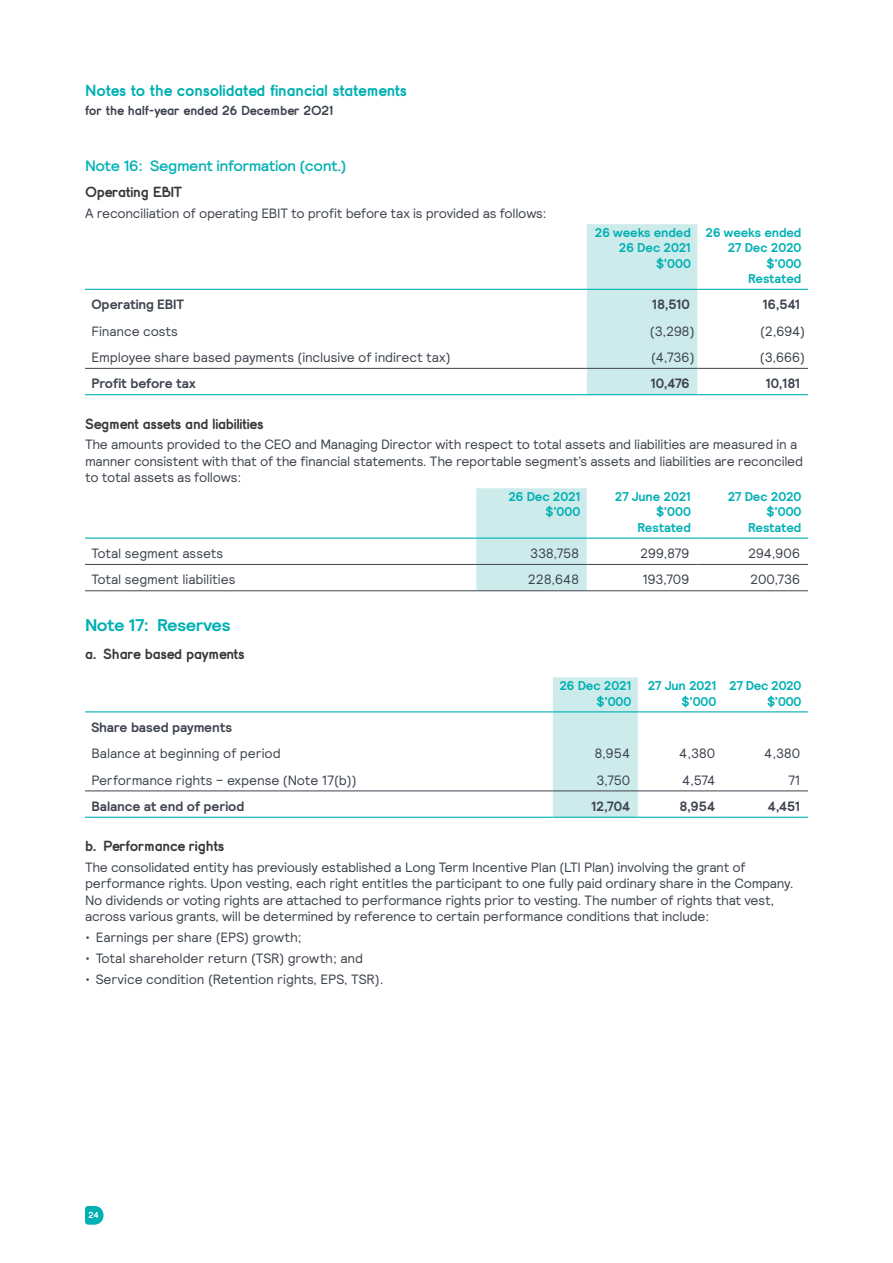
<style>
.page{position:relative;width:893px;height:1263px;background:#fff}
.page>*{position:absolute;margin:0;border:0;box-sizing:border-box;transform-origin:0 0}
.t1{font:700 16.95px "Relative";letter-spacing:-.025em;color:#00b0b3;scale:1.05 1}
.t2{font:16.5px "BB Leroy Bold";letter-spacing:-.005em;color:#00b0b3}
.t3{font:15px "BB Leroy Bold";letter-spacing:-.015em;color:#3a3839}
.t4{font:500 15px "Relative";letter-spacing:-.03em;color:#00b0b3;scale:1.05 1}
.t5{font:13.5px/16.5px "Relative";letter-spacing:-.015em;color:#3e444e}
.t6{font:700 13.5px "Relative";letter-spacing:-.01em;color:#3e444e}
.t7{font:13.5px "BB Leroy Bold";letter-spacing:-.005em;color:#3e444e}
.t8{font:700 12.75px/15.3px "Relative";letter-spacing:-.015em;color:#00b0b3;text-align:right}
.t9{font:9px "BB Leroy Bold";color:#fff}
</style>
<div class="page">
<div style="left:587px;top:224px;width:110px;height:170px;background:#cdebeb"></div>
<hr style="left:85px;top:289px;width:502px;height:1px;background:#00b0b3">
<hr style="left:587px;top:289px;width:110px;height:1px;background:#00b0b3">
<hr style="left:697px;top:289px;width:111px;height:1px;background:#00b0b3">
<hr style="left:85px;top:394px;width:502px;height:1px;background:#00b0b3">
<hr style="left:587px;top:394px;width:110px;height:1px;background:#00b0b3">
<hr style="left:697px;top:394px;width:111px;height:1px;background:#00b0b3">
<hr style="left:85px;top:368px;width:502px;height:1px;background:#3e444e">
<hr style="left:587px;top:368px;width:110px;height:1px;background:#3e444e">
<hr style="left:697px;top:368px;width:111px;height:1px;background:#3e444e">
<div style="left:476px;top:488px;width:111px;height:102px;background:#cdebeb"></div>
<hr style="left:85px;top:537px;width:391px;height:2px;background:#00b0b3">
<hr style="left:476px;top:537px;width:111px;height:2px;background:#00b0b3">
<hr style="left:587px;top:537px;width:110px;height:2px;background:#00b0b3">
<hr style="left:697px;top:537px;width:111px;height:2px;background:#00b0b3">
<hr style="left:85px;top:564px;width:391px;height:1px;background:#3e444e">
<hr style="left:476px;top:564px;width:111px;height:1px;background:#3e444e">
<hr style="left:587px;top:564px;width:110px;height:1px;background:#3e444e">
<hr style="left:697px;top:564px;width:111px;height:1px;background:#3e444e">
<hr style="left:85px;top:590px;width:391px;height:1px;background:#3e444e">
<hr style="left:476px;top:590px;width:111px;height:1px;background:#3e444e">
<hr style="left:587px;top:590px;width:110px;height:1px;background:#3e444e">
<hr style="left:697px;top:590px;width:111px;height:1px;background:#3e444e">
<div style="left:553px;top:677px;width:85px;height:140px;background:#cdebeb"></div>
<hr style="left:85px;top:711px;width:468px;height:1px;background:#00b0b3">
<hr style="left:553px;top:711px;width:85px;height:1px;background:#00b0b3">
<hr style="left:638px;top:711px;width:85px;height:1px;background:#00b0b3">
<hr style="left:723px;top:711px;width:85px;height:1px;background:#00b0b3">
<hr style="left:85px;top:817px;width:468px;height:1px;background:#00b0b3">
<hr style="left:553px;top:817px;width:85px;height:1px;background:#00b0b3">
<hr style="left:638px;top:817px;width:85px;height:1px;background:#00b0b3">
<hr style="left:723px;top:817px;width:85px;height:1px;background:#00b0b3">
<hr style="left:85px;top:791px;width:468px;height:1px;background:#3e444e">
<hr style="left:553px;top:791px;width:85px;height:1px;background:#3e444e">
<hr style="left:638px;top:791px;width:85px;height:1px;background:#3e444e">
<hr style="left:723px;top:791px;width:85px;height:1px;background:#3e444e">
<svg style="left:85px;top:1206px;width:18px;height:18px"></svg>
<p class="t2" style="left:85px;top:81px;width:323px">Notes to the consolidated financial statements</p>
<p class="t7" style="left:85px;top:102px;width:250px">for the half-year ended 26 December 2021</p>
<p class="t4" style="left:85px;top:156px;width:250px">Note 16: Segment information (cont.)</p>
<p class="t3" style="left:85px;top:184px;width:99px">Operating EBIT</p>
<p class="t5" style="left:85px;top:205px;width:463px">A reconciliation of operating EBIT to profit before tax is provided as follows:</p>
<p class="t8" style="left:595px;top:225px;width:98px">26 weeks ended<br>26 Dec 2021 $’000</p>
<p class="t8" style="left:705px;top:225px;width:98px">26 weeks ended<br>27 Dec 2020 $’000<br>Restated</p>
<p class="t6" style="left:91px;top:296px;width:94px">Operating EBIT</p>
<p class="t6" style="left:652px;top:296px;width:39px">18,510</p>
<p class="t6" style="left:762px;top:296px;width:39px">16,541</p>
<p class="t5" style="left:91px;top:322px;width:88px">Finance costs</p>
<p class="t5" style="left:650px;top:322px;width:46px">(3,298)</p>
<p class="t5" style="left:760px;top:322px;width:47px">(2,694)</p>
<p class="t5" style="left:91px;top:348px;width:361px">Employee share based payments (inclusive of indirect tax)</p>
<p class="t5" style="left:651px;top:348px;width:45px">(4,736)</p>
<p class="t5" style="left:760px;top:348px;width:47px">(3,666)</p>
<p class="t6" style="left:91px;top:375px;width:106px">Profit before tax</p>
<p class="t6" style="left:651px;top:375px;width:41px">10,476</p>
<p class="t6" style="left:766px;top:375px;width:36px">10,181</p>
<p class="t3" style="left:85px;top:415px;width:180px">Segment assets and liabilities</p>
<p class="t5" style="left:85px;top:436px;width:720px">The amounts provided to the CEO and Managing Director with respect to total assets and liabilities are measured in a manner consistent with that of the financial statements. The reportable segment’s assets and liabilities are reconciled to total assets as follows:</p>
<p class="t8" style="left:508px;top:489px;width:74px">26 Dec 2021 $’000</p>
<p class="t8" style="left:615px;top:489px;width:78px">27 June 2021 $’000<br>Restated</p>
<p class="t8" style="left:728px;top:489px;width:75px">27 Dec 2020 $’000<br>Restated</p>
<p class="t5" style="left:91px;top:545px;width:133px">Total segment assets</p>
<p class="t5" style="left:530px;top:545px;width:51px">338,758</p>
<p class="t5" style="left:640px;top:545px;width:51px">299,879</p>
<p class="t5" style="left:748px;top:545px;width:54px">294,906</p>
<p class="t5" style="left:91px;top:571px;width:146px">Total segment liabilities</p>
<p class="t5" style="left:528px;top:571px;width:53px">228,648</p>
<p class="t5" style="left:642px;top:571px;width:49px">193,709</p>
<p class="t5" style="left:750px;top:571px;width:52px">200,736</p>
<p class="t1" style="left:85px;top:613px;width:140px">Note 17: Reserves</p>
<p class="t3" style="left:85px;top:645px;width:161px">a. Share based payments</p>
<p class="t8" style="left:559px;top:678px;width:74px">26 Dec 2021 $’000</p>
<p class="t8" style="left:648px;top:678px;width:70px">27 Jun 2021 $’000</p>
<p class="t8" style="left:729px;top:678px;width:74px">27 Dec 2020 $’000</p>
<p class="t6" style="left:91px;top:718px;width:142px">Share based payments</p>
<p class="t5" style="left:91px;top:745px;width:191px">Balance at beginning of period</p>
<p class="t5" style="left:594px;top:745px;width:37px">8,954</p>
<p class="t5" style="left:679px;top:745px;width:37px">4,380</p>
<p class="t5" style="left:764px;top:745px;width:37px">4,380</p>
<p class="t5" style="left:91px;top:771px;width:267px">Performance rights – expense (Note 17(b))</p>
<p class="t5" style="left:596px;top:771px;width:35px">3,750</p>
<p class="t5" style="left:682px;top:771px;width:35px">4,574</p>
<p class="t5" style="left:788px;top:771px;width:14px">71</p>
<p class="t6" style="left:91px;top:797px;width:155px">Balance at end of period</p>
<p class="t6" style="left:591px;top:797px;width:41px">12,704</p>
<p class="t6" style="left:679px;top:797px;width:37px">8,954</p>
<p class="t6" style="left:768px;top:797px;width:34px">4,451</p>
<p class="t3" style="left:85px;top:837px;width:141px">b. Performance rights</p>
<p class="t5" style="left:85px;top:858px;width:710px">The consolidated entity has previously established a Long Term Incentive Plan (LTI Plan) involving the grant of performance rights. Upon vesting, each right entitles the participant to one fully paid ordinary share in the Company.<br>No dividends or voting rights are attached to performance rights prior to vesting. The number of rights that vest, across various grants, will be determined by reference to certain performance conditions that include:</p>
<p class="t5" style="left:85px;top:929px;width:218px">• Earnings per share (EPS) growth;</p>
<p class="t5" style="left:85px;top:949px;width:280px">• Total shareholder return (TSR) growth; and</p>
<p class="t5" style="left:85px;top:970px;width:300px">• Service condition (Retention rights, EPS, TSR).</p>
<p class="t9" style="left:89px;top:1210px;width:12px">24</p>
</div>
